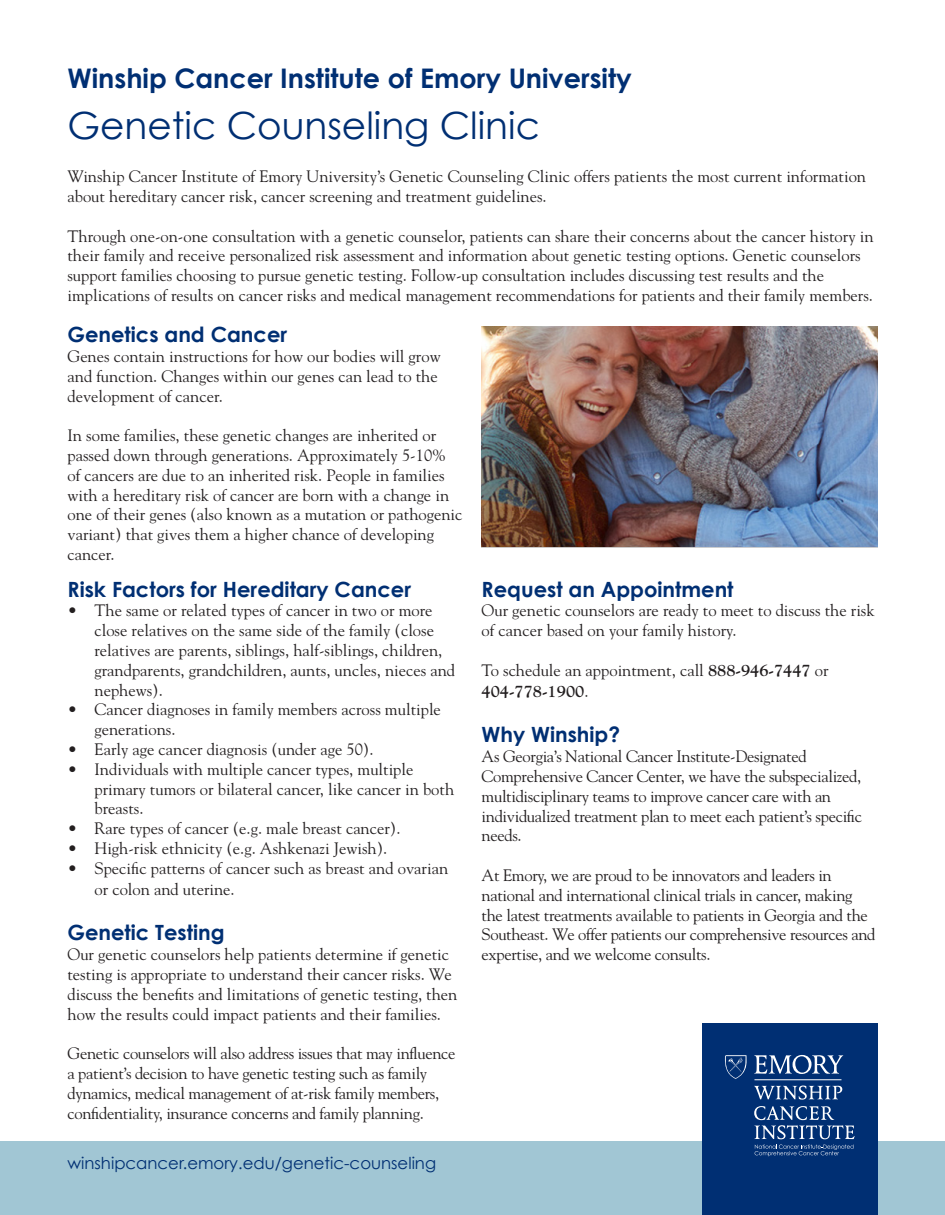
<style>
.page{position:relative;width:945px;height:1215px;background:#fff}
.page>*{position:absolute;margin:0;border:0;box-sizing:border-box;transform-origin:0 0}
.t1{font:37.5px "Century Gothic";color:#002f73}
.t2{font:700 27px "Century Gothic";color:#002f73}
.t3{font:700 21px "Century Gothic";color:#002f73}
.t4{font:16.5px/19.8px "Goudy";color:#231f20}
.t5{font:16.5px/19.8px "Goudy";letter-spacing:-.02em;color:#231f20}
.t6{font:16.5px "Century Gothic";color:#002f73}
.t7{font:700 16.5px "Goudy";color:#231f20}
.s1{font-weight:700}
.s2{font-weight:400}
</style>
<div class="page">
<div style="left:0;top:1142px;width:945px;height:73px;background:#a1c6d4"></div>
<div style="left:702px;top:1023px;width:176px;height:192px;background:#002f73"></div>
<svg style="left:725px;top:1055px;width:22px;height:24px"></svg>
<svg style="left:754px;top:1055px;width:89px;height:19px"></svg>
<svg style="left:754px;top:1086px;width:88px;height:14px"></svg>
<hr style="left:754px;top:1080px;width:87px;height:1px;background:#fff">
<svg style="left:754px;top:1106px;width:101px;height:50px"></svg>
<img style="left:482px;top:327px;width:396px;height:220px">
<p class="t2" style="left:68px;top:61px;width:566px">Winship Cancer Institute of Emory University</p>
<p class="t1" style="left:68px;top:102px;width:474px">Genetic Counseling Clinic</p>
<p class="t4" style="left:68px;top:166px;width:800px">Winship Cancer Institute of Emory University’s Genetic Counseling Clinic offers patients the most current information about hereditary cancer risk, cancer screening and treatment guidelines.</p>
<p class="t4" style="left:68px;top:226px;width:808px">Through one-on-one consultation with a genetic counselor, patients can share their concerns about the cancer history in their family and receive personalized risk assessment and information about genetic testing options. Genetic counselors support families choosing to pursue genetic testing. Follow-up consultation includes discussing test results and the implications of results on cancer risks and medical management recommendations for patients and their family members.</p>
<p class="t3" style="left:68px;top:321px;width:221px">Genetics and Cancer</p>
<p class="t4" style="left:68px;top:346px;width:375px">Genes contain instructions for how our bodies will grow and function. Changes within our genes can lead to the development of cancer.</p>
<p class="t4" style="left:68px;top:425px;width:397px">In some families, these genetic changes are inherited or passed down through generations. Approximately 5-10% of cancers are due to an inherited risk. People in families with a hereditary risk of cancer are born with a change in one of their genes (also known as a mutation or pathogenic variant) that gives them a higher chance of developing cancer.</p>
<p class="t3" style="left:68px;top:576px;width:345px">Risk Factors for Hereditary Cancer</p>
<p class="t4" style="left:94px;top:601px;width:362px;text-indent:-27px">• The same or related types of cancer in two or more close relatives on the same side of the family (close relatives are parents, siblings, half-siblings, children, grandparents, grandchildren, aunts, uncles, nieces and nephews).</p>
<p class="t4" style="left:94px;top:700px;width:348px;text-indent:-27px">• Cancer diagnoses in family members across multiple generations.</p>
<p class="t4" style="left:68px;top:739px;width:308px">• Early age cancer diagnosis (under age 50).</p>
<p class="t4" style="left:94px;top:759px;width:361px;text-indent:-27px">• Individuals with multiple cancer types, multiple primary tumors or bilateral cancer, like cancer in both breasts.</p>
<p class="t4" style="left:68px;top:818px;width:335px">• Rare types of cancer (e.g. male breast cancer).</p>
<p class="t4" style="left:68px;top:838px;width:321px">• High-risk ethnicity (e.g. Ashkenazi Jewish).</p>
<p class="t4" style="left:94px;top:857px;width:355px;line-height:21.6px;text-indent:-27px">• Specific patterns of cancer such as breast and ovarian or colon and uterine.</p>
<p class="t3" style="left:68px;top:920px;width:159px">Genetic Testing</p>
<p class="t4" style="left:68px;top:944px;width:391px">Our genetic counselors help patients determine if genetic testing is appropriate to understand their cancer risks. We discuss the benefits and limitations of genetic testing, then how the results could impact patients and their families.</p>
<p class="t5" style="left:68px;top:1043px;width:390px">Genetic counselors will also address issues that may influence a patient’s decision to have genetic testing such as family dynamics, medical management of at-risk family members, confidentiality, insurance concerns and family planning.</p>
<p class="t6" style="left:68px;top:1153px;width:370px">winshipcancer.emory.edu/genetic-counseling</p>
<p class="t3" style="left:482px;top:576px;width:253px">Request an Appointment</p>
<p class="t4" style="left:482px;top:601px;width:395px">Our genetic counselors are ready to meet to discuss the risk of cancer based on your family history.</p>
<p class="t4" style="left:482px;top:660px;width:348px">To schedule an appointment, call <span class="s1">888-946-7447</span> or</p>
<p class="t7" style="left:482px;top:682px;width:108px">404-778-1900<span class="s2">.</span></p>
<p class="t3" style="left:482px;top:722px;width:140px">Why Winship?</p>
<p class="t5" style="left:482px;top:746px;width:382px">As Georgia’s National Cancer Institute-Designated Comprehensive Cancer Center, we have the subspecialized, multidisciplinary teams to improve cancer care with an individualized treatment plan to meet each patient’s specific needs.</p>
<p class="t5" style="left:482px;top:865px;width:395px">At Emory, we are proud to be innovators and leaders in national and international clinical trials in cancer, making the latest treatments available to patients in Georgia and the Southeast. We offer patients our comprehensive resources and expertise, and we welcome consults.</p>
</div>
